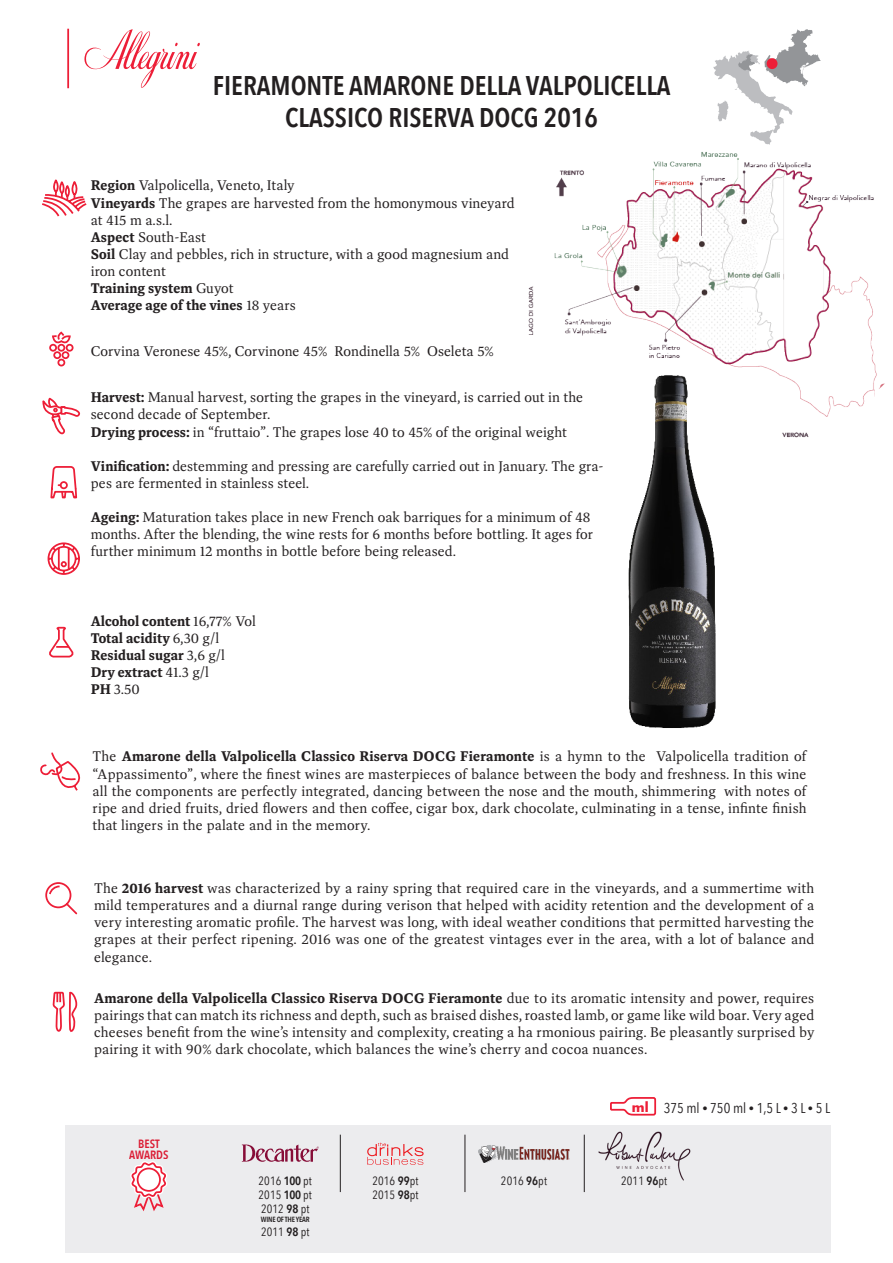
<style>
.page{position:relative;width:893px;height:1263px;background:#fff}
.page>*{position:absolute;margin:0;border:0;box-sizing:border-box;transform-origin:0 0}
.t1{font:600 27px "Avenir Next Condensed";color:#231f20}
.t2{font:14.25px/17.1px "Dashiell Text";color:#231f20}
.t3{font:700 14.25px "Dashiell Text";color:#231f20}
.t4{font:14.25px "Avenir Next Condensed";color:#231f20}
.t5{font:700 12.9px "Futura";color:#ed1e37}
.t6{font:12px "Avenir Next Condensed";letter-spacing:.01em;color:#231f20}
.t7{font:600 12px/10.5px "Avenir Next Condensed";color:#ed1e37;text-align:center}
.t8{font:600 7.5px "Avenir Next Condensed";letter-spacing:-.03em;color:#231f20}
.s1{font-weight:700}
.s2{font-weight:400}
.s3{font-weight:600}
.s4{font-size:10.5px}
</style>
<div class="page">
<svg style="left:84px;top:29px;width:116px;height:59px"></svg>
<svg style="left:49px;top:331px;width:25px;height:36px"></svg>
<svg style="left:42px;top:179px;width:45px;height:38px"></svg>
<svg style="left:49px;top:626px;width:25px;height:32px"></svg>
<svg style="left:45px;top:882px;width:33px;height:33px"></svg>
<svg style="left:40px;top:752px;width:41px;height:39px"></svg>
<svg style="left:52px;top:991px;width:26px;height:41px"></svg>
<hr style="left:67px;top:29px;width:2px;height:59px;background:#ed1e37">
<svg style="left:713px;top:29px;width:108px;height:90px"></svg>
<svg style="left:50px;top:466px;width:28px;height:33px"></svg>
<svg style="left:47px;top:542px;width:33px;height:33px"></svg>
<svg style="left:42px;top:397px;width:38px;height:38px"></svg>
<svg style="left:610px;top:1097px;width:47px;height:19px"></svg>
<div style="left:65px;top:1125px;width:765px;height:127px;background:#ececee"></div>
<svg style="left:242px;top:1144px;width:77px;height:18px"></svg>
<img style="left:478px;top:1145px;width:92px;height:18px">
<img style="left:598px;top:1131px;width:93px;height:50px">
<hr style="left:465px;top:1135px;width:1px;height:57px;background:#231f20">
<hr style="left:584px;top:1135px;width:1px;height:57px;background:#231f20">
<svg style="left:130px;top:1161px;width:38px;height:92px"></svg>
<div style="left:137px;top:1167px;width:24px;height:25px;border:2px solid #ed1e37;border-radius:50%"></div>
<hr style="left:340px;top:1135px;width:1px;height:57px;background:#231f20">
<svg style="left:367px;top:1142px;width:57px;height:23px"></svg>
<img style="left:628px;top:503px;width:88px;height:225px">
<img style="left:528px;top:119px;width:357px;height:384px">
<p class="t1" style="left:213px;top:62px;width:459px">FIERAMONTE AMARONE DELLA VALPOLICELLA</p>
<p class="t1" style="left:285px;top:95px;width:314px">CLASSICO RISERVA DOCG 2016</p>
<p class="t2" style="left:91px;top:177px;width:205px"><span class="s1">Region</span> Valpolicella, Veneto, Italy</p>
<p class="t2" style="left:91px;top:194px;width:425px"><span class="s1">Vineyards</span> The grapes are harvested from the homonymous vineyard at 415 m a.s.l.</p>
<p class="t2" style="left:91px;top:228px;width:117px"><span class="s1">Aspect</span> South-East</p>
<p class="t2" style="left:91px;top:246px;width:420px"><span class="s1">Soil</span> Clay and pebbles, rich in structure, with a good magnesium and iron content</p>
<p class="t3" style="left:91px;top:279px;width:144px">Training system <span class="s2">Guyot</span></p>
<p class="t3" style="left:91px;top:296px;width:206px">Average age of the vines <span class="s2">18 years</span></p>
<p class="t2" style="left:91px;top:343px;width:404px">Corvina Veronese 45%, Corvinone 45% Rondinella 5% Oseleta 5%</p>
<p class="t2" style="left:91px;top:389px;width:494px"><span class="s1">Harvest:</span> Manual harvest, sorting the grapes in the vineyard, is carried out in the second decade of September.</p>
<p class="t2" style="left:91px;top:423px;width:478px"><span class="s1">Drying process:</span> in “fruttaio”. The grapes lose 40 to 45% of the original weight</p>
<p class="t2" style="left:91px;top:457px;width:514px"><span class="s1">Vinification:</span> destemming and pressing are carefully carried out in January. The gra&shy;pes are fermented in stainless steel.</p>
<p class="t2" style="left:91px;top:509px;width:504px"><span class="s1">Ageing:</span> Maturation takes place in new French oak barriques for a minimum of 48 months. After the blending, the wine rests for 6 months before bottling. It ages for further minimum 12 months in bottle before being released.</p>
<p class="t3" style="left:91px;top:612px;width:167px">Alcohol content <span class="s2">16,77% Vol</span></p>
<p class="t3" style="left:91px;top:629px;width:130px">Total acidity <span class="s2">6,30 g/l</span></p>
<p class="t3" style="left:91px;top:646px;width:136px">Residual sugar <span class="s2">3,6 g/l</span></p>
<p class="t3" style="left:91px;top:663px;width:120px">Dry extract <span class="s2">41.3 g/l</span></p>
<p class="t2" style="left:91px;top:681px;width:50px"><span class="s1">PH</span> 3.50</p>
<p class="t2" style="left:93px;top:748px;width:716px;text-align:justify">The <span class="s1">Amarone della Valpolicella Classico Riserva DOCG Fieramonte</span> is a hymn to the Valpolicella tradition of “Appassimento”, where the finest wines are masterpieces of balance between the body and freshness. In this wine all the components are perfectly integrated, dancing between the nose and the mouth, shimmering with notes of ripe and dried fruits, dried flowers and then coffee, cigar box, dark chocolate, culminating in a tense, infinte finish that lingers in the palate and in the memory.</p>
<p class="t2" style="left:94px;top:880px;width:722px;text-align:justify">The <span class="s1">2016 harvest</span> was characterized by a rainy spring that required care in the vineyards, and a summertime with mild temperatures and a diurnal range during verison that helped with acidity retention and the development of a very interesting aromatic profile. The harvest was long, with ideal weather conditions that permitted harvesting the grapes at their perfect ripening. 2016 was one of the greatest vintages ever in the area, with a lot of balance and elegance.</p>
<p class="t2" style="left:94px;top:989px;width:722px;text-align:justify"><span class="s1">Amarone della Valpolicella Classico Riserva DOCG Fieramonte</span> due to its aromatic intensity and power, requires pairings that can match its richness and depth, such as braised dishes, roasted lamb, or game like wild boar. Very aged cheeses benefit from the wine’s intensity and complexity, creating a ha rmonious pairing. Be pleasantly surprised by pairing it with 90% dark chocolate, which balances the wine’s cherry and cocoa nuances.</p>
<p class="t7" style="left:129px;top:1138px;width:41px">BEST<br>AWARDS</p>
<p class="t6" style="left:259px;top:1170px;width:55px">2016 <span class="s3">100</span> pt</p>
<p class="t6" style="left:259px;top:1184px;width:55px">2015 <span class="s3">100</span> pt</p>
<p class="t6" style="left:261px;top:1198px;width:50px">2012 <span class="s3">98</span> pt</p>
<p class="t8" style="left:261px;top:1213px;width:50px">WINE OF THE YEAR</p>
<p class="t6" style="left:261px;top:1222px;width:50px">2011 <span class="s3">98</span> pt</p>
<p class="t6" style="left:372px;top:1170px;width:48px">2016 <span class="s3">99</span>pt</p>
<p class="t6" style="left:501px;top:1170px;width:48px">2016 <span class="s3">96</span>pt</p>
<p class="t6" style="left:372px;top:1184px;width:48px">2015 <span class="s3">98</span>pt</p>
<p class="t5" style="left:632px;top:1097px;width:18px">ml</p>
<p class="t4" style="left:664px;top:1096px;width:168px">375 ml <span class="s4">•</span> 750 ml <span class="s4">•</span> 1,5 L <span class="s4">•</span> 3 L <span class="s4">•</span> 5 L</p>
<p class="t6" style="left:621px;top:1170px;width:48px">2011 <span class="s3">96</span>pt</p>
</div>
